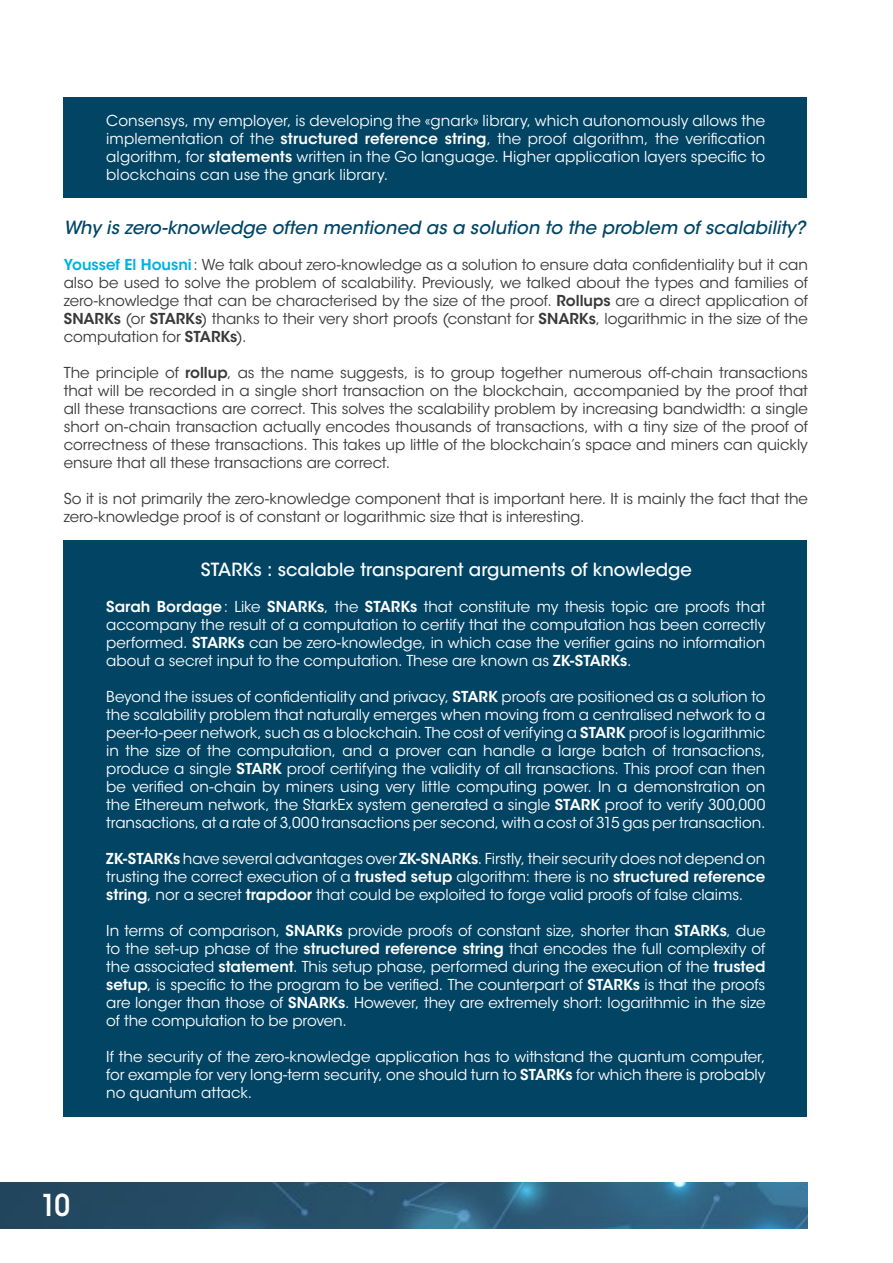
<style>
.page{position:relative;width:893px;height:1263px;background:#fff}
.page>*{position:absolute;margin:0;border:0;box-sizing:border-box;transform-origin:0 0}
.t1{font:600 condensed 30px "ITC Avant Garde Std";color:#fff}
.t2{font:italic 500 18px "ITC Avant Garde Std";letter-spacing:.005em;color:#014464}
.t3{font:500 18px "ITC Avant Garde Std";color:#fff}
.t4{font:15px/18px "ITC Avant Garde Std";letter-spacing:-.005em;color:#fff;text-align:justify}
.t5{font:15px/18px "ITC Avant Garde Std";letter-spacing:-.005em;color:#393939;text-align:justify}
.s1{font-weight:600}
.s2{font-weight:600;color:#00b0e3}
</style>
<div class="page">
<img style="left:0;top:1182px;width:807px;height:47px">
<div style="left:64px;top:98px;width:743px;height:100px;background:#014464"></div>
<div style="left:64px;top:540px;width:743px;height:576px;background:#014464"></div>
<p class="t4" style="left:106px;top:112px;width:661px">Consensys, my employer, is developing the «gnark» library, which autonomously allows the implementation of the <span class="s1">structured reference string</span>, the proof algorithm, the verification algorithm, for <span class="s1">statements</span> written in the Go language. Higher application layers specific to blockchains can use the gnark library.</p>
<p class="t2" style="left:64px;top:216px;width:743px">Why is zero-knowledge often mentioned as a solution to the problem of scalability?</p>
<p class="t5" style="left:64px;top:256px;width:746px"><span class="s2">Youssef El Housni</span>: We talk about zero-knowledge as a solution to ensure data confidentiality but it can also be used to solve the problem of scalability. Previously, we talked about the types and families of zero-knowledge that can be characterised by the size of the proof. <span class="s1">Rollups</span> are a direct application of <span class="s1">SNARKs</span> (or <span class="s1">STARKs</span>) thanks to their very short proofs (constant for <span class="s1">SNARKs</span>, logarithmic in the size of the computation for <span class="s1">STARKs</span>).</p>
<p class="t5" style="left:64px;top:364px;width:746px">The principle of <span class="s1">rollup</span>, as the name suggests, is to group together numerous off-chain transactions that will be recorded in a single short transaction on the blockchain, accompanied by the proof that all these transactions are correct. This solves the scalability problem by increasing bandwidth: a single short on-chain transaction actually encodes thousands of transactions, with a tiny size of the proof of correctness of these transactions. This takes up little of the blockchain’s space and miners can quickly ensure that all these transactions are correct.</p>
<p class="t5" style="left:64px;top:490px;width:746px">So it is not primarily the zero-knowledge component that is important here. It is mainly the fact that the zero-knowledge proof is of constant or logarithmic size that is interesting.</p>
<p class="t3" style="left:201px;top:558px;width:493px">STARKs : scalable transparent arguments of knowledge</p>
<p class="t4" style="left:106px;top:598px;width:661px"><span class="s1">Sarah Bordage</span>: Like <span class="s1">SNARKs</span>, the <span class="s1">STARKs</span> that constitute my thesis topic are proofs that accompany the result of a computation to certify that the computation has been correctly performed. <span class="s1">STARKs</span> can be zero-knowledge, in which case the verifier gains no information about a secret input to the computation. These are known as <span class="s1">ZK-STARKs</span>.</p>
<p class="t4" style="left:106px;top:688px;width:661px">Beyond the issues of confidentiality and privacy, <span class="s1">STARK</span> proofs are positioned as a solution to the scalability problem that naturally emerges when moving from a centralised network to a peer-to-peer network, such as a blockchain. The cost of verifying a <span class="s1">STARK</span> proof is logarithmic in the size of the computation, and a prover can handle a large batch of transactions, produce a single <span class="s1">STARK</span> proof certifying the validity of all transactions. This proof can then be verified on-chain by miners using very little computing power. In a demonstration on the Ethereum network, the StarkEx system generated a single <span class="s1">STARK</span> proof to verify 300,000 transactions, at a rate of 3,000 transactions per second, with a cost of 315 gas per transaction.</p>
<p class="t4" style="left:106px;top:850px;width:661px"><span class="s1">ZK-STARKs</span> have several advantages over <span class="s1">ZK-SNARKs</span>. Firstly, their security does not depend on trusting the correct execution of a <span class="s1">trusted setup</span> algorithm: there is no <span class="s1">structured reference string</span>, nor a secret <span class="s1">trapdoor</span> that could be exploited to forge valid proofs of false claims.</p>
<p class="t4" style="left:106px;top:922px;width:661px">In terms of comparison, <span class="s1">SNARKs</span> provide proofs of constant size, shorter than <span class="s1">STARKs</span>, due to the set-up phase of the <span class="s1">structured reference string</span> that encodes the full complexity of the associated <span class="s1">statement</span>. This setup phase, performed during the execution of the <span class="s1">trusted setup</span>, is specific to the program to be verified. The counterpart of <span class="s1">STARKs</span> is that the proofs are longer than those of <span class="s1">SNARKs</span>. However, they are extremely short: logarithmic in the size of the computation to be proven.</p>
<p class="t4" style="left:106px;top:1048px;width:661px">If the security of the zero-knowledge application has to withstand the quantum computer, for example for very long-term security, one should turn to <span class="s1">STARKs</span> for which there is probably no quantum attack.</p>
<h1 class="t1" style="left:40px;top:1187px;width:32px">10</h1>
</div>
